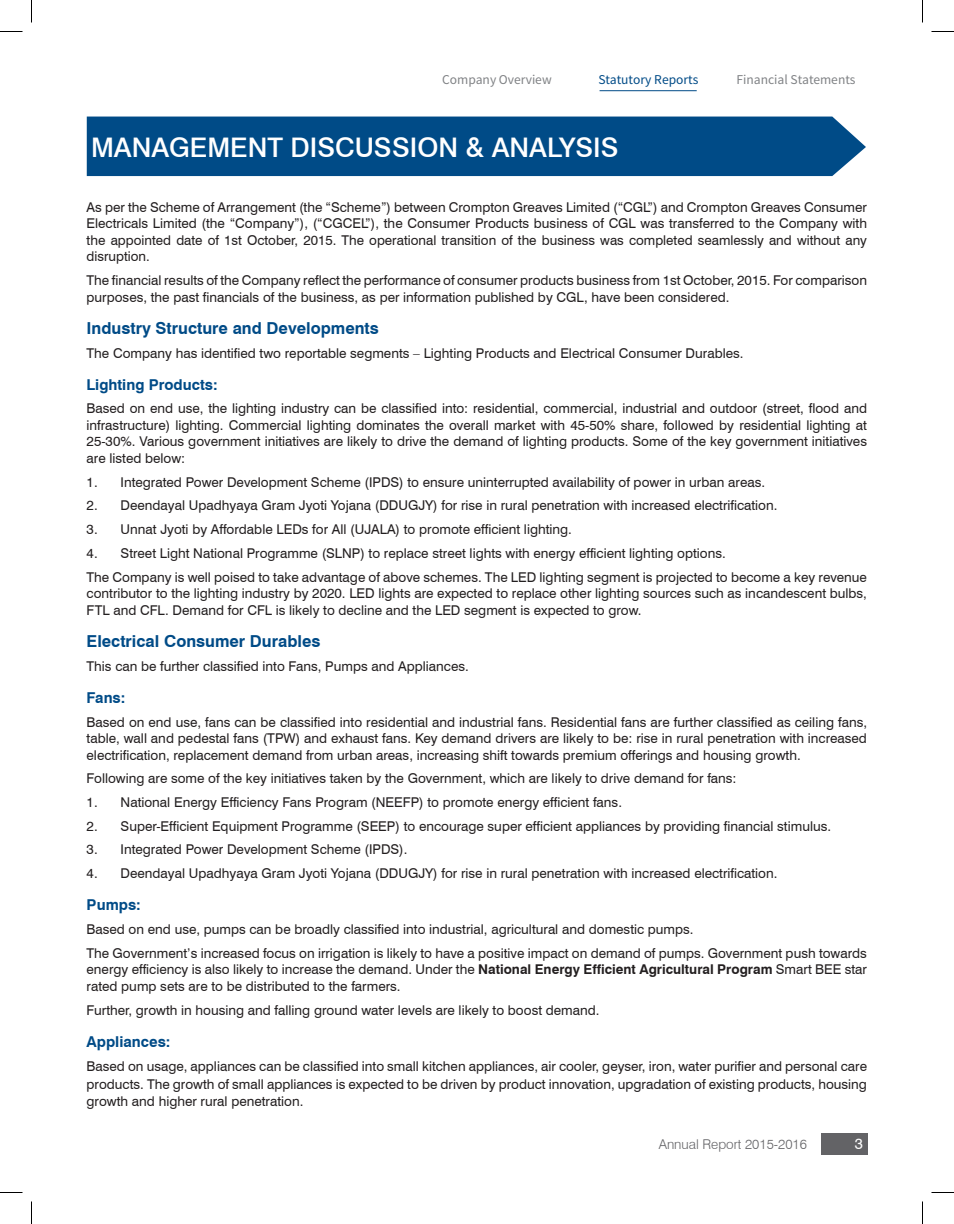
<style>
.page{position:relative;width:954px;height:1224px;background:#fff}
.page>*{position:absolute;margin:0;border:0;box-sizing:border-box;transform-origin:0 0}
.Main_Head{font:500 27px "Swiss 721 BT";color:#fff}
.Head{font:700 16.5px "Swiss 721 BT";color:#004b87}
.Subu-Head{font:700 15px "Swiss 721 BT";color:#004b87}
.t1{font:15px "Swiss 721 BT";color:#fff}
.Body{font:13.5px/16.5px "Swiss 721 BT";color:#231f20;text-align:justify}
.T1{font:13.5px "Swiss 721 BT";color:#231f20}
.t2{font:13.5px "Source Sans Pro";color:#808285}
.t3{font:300 13.5px "Swiss 721 BT";color:#636366}
.t4{font:13.5px "Source Sans Pro";color:#004b87}
.s1{font-weight:700}
</style>
<div class="page">
<div style="left:821px;top:1133px;width:46px;height:21px;background:#636366"></div>
<hr style="left:600px;top:90px;width:97px;height:1px;background:#004b87">
<div style="left:87px;top:117px;width:779px;height:59px;background:#004b87"></div>
<svg style="left:0;top:31px;width:22px;height:1px"></svg>
<svg style="left:932px;top:31px;width:22px;height:1px"></svg>
<svg style="left:0;top:1192px;width:22px;height:1px"></svg>
<svg style="left:932px;top:1192px;width:22px;height:1px"></svg>
<svg style="left:31px;top:0;width:1px;height:22px"></svg>
<svg style="left:31px;top:1202px;width:1px;height:22px"></svg>
<svg style="left:922px;top:0;width:1px;height:22px"></svg>
<svg style="left:922px;top:1202px;width:1px;height:22px"></svg>
<p class="t2" style="left:442px;top:71px;width:111px">Company Overview</p>
<p class="t4" style="left:598px;top:71px;width:102px">Statutory Reports</p>
<p class="t2" style="left:736px;top:71px;width:121px">Financial Statements</p>
<p class="Main_Head" style="left:91px;top:131px;width:529px">MANAGEMENT DISCUSSION &amp; ANALYSIS</p>
<p class="Body" style="left:87px;top:199px;width:782px">As per the Scheme of Arrangement (the “Scheme”) between Crompton Greaves Limited (“CGL”) and Crompton Greaves Consumer Electricals Limited (the “Company”), (“CGCEL”), the Consumer Products business of CGL was transferred to the Company with the appointed date of 1st October, 2015. The operational transition of the business was completed seamlessly and without any disruption.</p>
<p class="Body" style="left:87px;top:272px;width:782px">The financial results of the Company reflect the performance of consumer products business from 1st October, 2015. For comparison purposes, the past financials of the business, as per information published by CGL, have been considered.</p>
<p class="Head" style="left:87px;top:318px;width:294px">Industry Structure and Developments</p>
<p class="Body" style="left:87px;top:344px;width:658px">The Company has identified two reportable segments – Lighting Products and Electrical Consumer Durables.</p>
<p class="Subu-Head" style="left:87px;top:375px;width:133px">Lighting Products:</p>
<p class="Body" style="left:87px;top:400px;width:782px">Based on end use, the lighting industry can be classified into: residential, commercial, industrial and outdoor (street, flood and infrastructure) lighting. Commercial lighting dominates the overall market with 45-50% share, followed by residential lighting at 25-30%. Various government initiatives are likely to drive the demand of lighting products. Some of the key government initiatives are listed below:</p>
<p class="T1" style="left:87px;top:474px;width:680px">1. Integrated Power Development Scheme (IPDS) to ensure uninterrupted availability of power in urban areas.</p>
<p class="T1" style="left:87px;top:497px;width:692px">2. Deendayal Upadhyaya Gram Jyoti Yojana (DDUGJY) for rise in rural penetration with increased electrification.</p>
<p class="T1" style="left:87px;top:521px;width:487px">3. Unnat Jyoti by Affordable LEDs for All (UJALA) to promote efficient lighting.</p>
<p class="T1" style="left:87px;top:545px;width:641px">4. Street Light National Programme (SLNP) to replace street lights with energy efficient lighting options.</p>
<p class="Body" style="left:87px;top:568px;width:782px">The Company is well poised to take advantage of above schemes. The LED lighting segment is projected to become a key revenue contributor to the lighting industry by 2020. LED lights are expected to replace other lighting sources such as incandescent bulbs, FTL and CFL. Demand for CFL is likely to decline and the LED segment is expected to grow.</p>
<p class="Head" style="left:87px;top:631px;width:235px">Electrical Consumer Durables</p>
<p class="Body" style="left:87px;top:657px;width:384px">This can be further classified into Fans, Pumps and Appliances.</p>
<p class="Subu-Head" style="left:87px;top:688px;width:40px">Fans:</p>
<p class="Body" style="left:87px;top:713px;width:782px">Based on end use, fans can be classified into residential and industrial fans. Residential fans are further classified as ceiling fans, table, wall and pedestal fans (TPW) and exhaust fans. Key demand drivers are likely to be: rise in rural penetration with increased electrification, replacement demand from urban areas, increasing shift towards premium offerings and housing growth.</p>
<p class="Body" style="left:87px;top:770px;width:652px">Following are some of the key initiatives taken by the Government, which are likely to drive demand for fans:</p>
<p class="T1" style="left:87px;top:794px;width:537px">1. National Energy Efficiency Fans Program (NEEFP) to promote energy efficient fans.</p>
<p class="T1" style="left:87px;top:818px;width:746px">2. Super-Efficient Equipment Programme (SEEP) to encourage super efficient appliances by providing financial stimulus.</p>
<p class="T1" style="left:87px;top:841px;width:322px">3. Integrated Power Development Scheme (IPDS).</p>
<p class="T1" style="left:87px;top:865px;width:692px">4. Deendayal Upadhyaya Gram Jyoti Yojana (DDUGJY) for rise in rural penetration with increased electrification.</p>
<p class="Subu-Head" style="left:87px;top:896px;width:56px">Pumps:</p>
<p class="Body" style="left:87px;top:921px;width:609px">Based on end use, pumps can be broadly classified into industrial, agricultural and domestic pumps.</p>
<p class="Body" style="left:87px;top:945px;width:782px">The Government’s increased focus on irrigation is likely to have a positive impact on demand of pumps. Government push towards energy efficiency is also likely to increase the demand. Under the <span class="s1">National Energy Efficient Agricultural Program</span> Smart BEE star rated pump sets are to be distributed to the farmers.</p>
<p class="Body" style="left:87px;top:1001px;width:514px">Further, growth in housing and falling ground water levels are likely to boost demand.</p>
<p class="Subu-Head" style="left:87px;top:1032px;width:85px">Appliances:</p>
<p class="Body" style="left:87px;top:1058px;width:782px;line-height:17.2px">Based on usage, appliances can be classified into small kitchen appliances, air cooler, geyser, iron, water purifier and personal care products. The growth of small appliances is expected to be driven by product innovation, upgradation of existing products, housing growth and higher rural penetration.</p>
<p class="t3" style="left:659px;top:1136px;width:150px">Annual Report 2015-2016</p>
<p class="t1" style="left:855px;top:1135px;width:10px">3</p>
</div>
